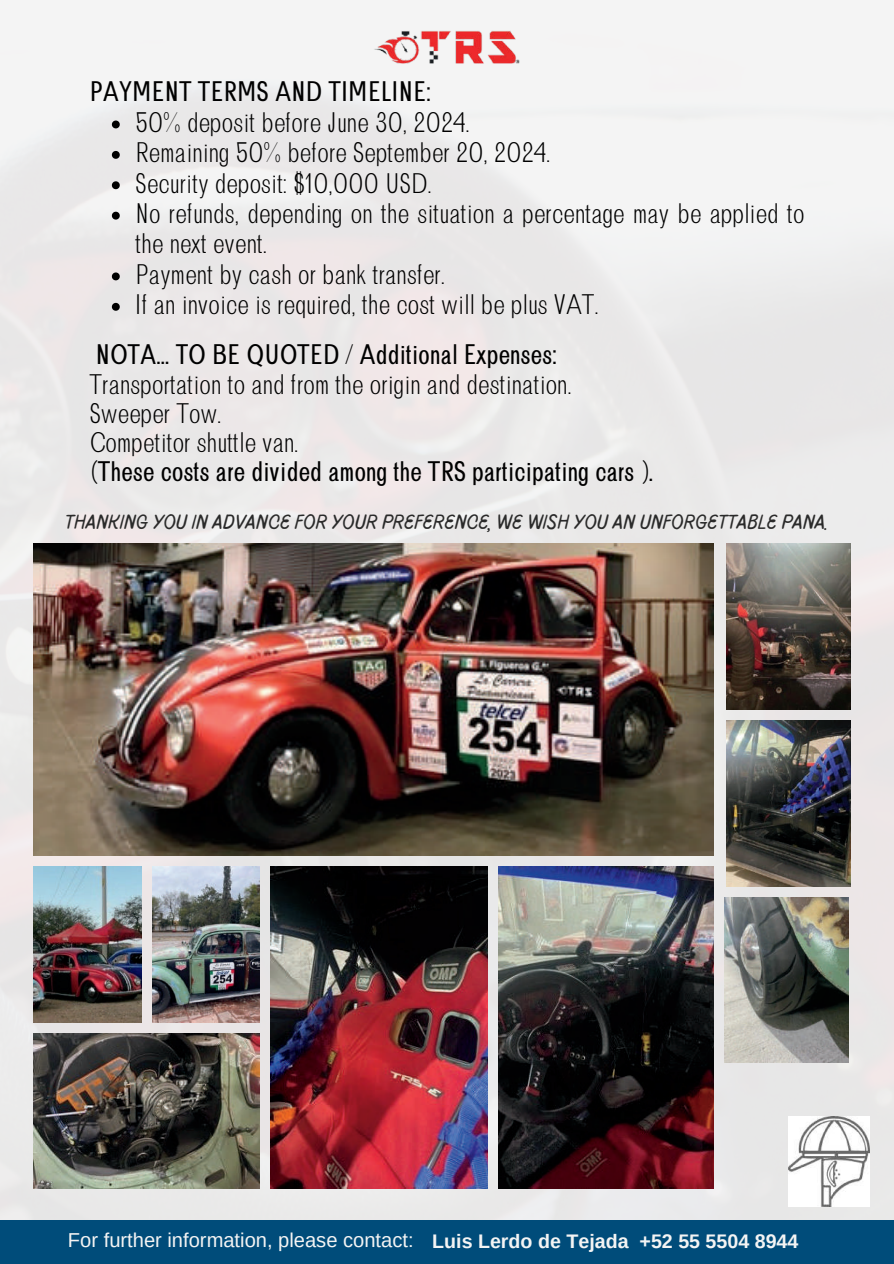
<style>
.page{position:relative;width:894px;height:1264px;background:#fff}
.page>*{position:absolute;margin:0;border:0;box-sizing:border-box;transform-origin:0 0}
.t1{font:300 27px/30.3px "Brendon";letter-spacing:.005em;color:#000}
.t2{font:27px "Brendon";letter-spacing:.005em;color:#000}
.t3{font:100 20.7px "Pluma";color:#2a2a2a}
.t4{font:20.1px "Arimo";color:#f4f4f4}
.s1{font-weight:700;font-size:19.65px}
</style>
<div class="page">
<img style="left:0;top:0;width:893px;height:1220px">
<div style="left:0;top:1220px;width:893px;height:43px;background:#004c7a"></div>
<img style="left:788px;top:1116px;width:81px;height:90px">
<svg style="left:112px;top:120px;width:8px;height:8px"></svg>
<svg style="left:112px;top:151px;width:8px;height:8px"></svg>
<svg style="left:112px;top:181px;width:8px;height:8px"></svg>
<svg style="left:112px;top:212px;width:8px;height:7px"></svg>
<svg style="left:112px;top:272px;width:8px;height:8px"></svg>
<svg style="left:112px;top:303px;width:8px;height:8px"></svg>
<img style="left:373px;top:30px;width:146px;height:34px">
<img style="left:726px;top:544px;width:123px;height:165px">
<img style="left:724px;top:897px;width:124px;height:165px">
<img style="left:726px;top:720px;width:123px;height:166px">
<img style="left:33px;top:544px;width:680px;height:311px">
<img style="left:33px;top:867px;width:108px;height:155px">
<img style="left:152px;top:867px;width:107px;height:155px">
<img style="left:271px;top:867px;width:216px;height:321px">
<img style="left:498px;top:867px;width:215px;height:321px">
<img style="left:33px;top:1033px;width:226px;height:155px">
<p class="t2" style="left:89px;top:76px;width:343px">PAYMENT TERMS AND TIMELINE:</p>
<p class="t1" style="left:135px;top:108px;width:670px">50% deposit before June 30, 2024.<br>Remaining 50% before September 20, 2024.<br>Security deposit: $10,000 USD.<br>No refunds, depending on the situation a percentage may be applied to the next event.<br>Payment by cash or bank transfer.<br>If an invoice is required, the cost will be plus VAT.</p>
<p class="t2" style="left:95px;top:339px;width:463px">NOTA… TO BE QUOTED / Additional Expenses:</p>
<p class="t1" style="left:89px;top:370px;width:483px;line-height:29.2px">Transportation to and from the origin and destination.<br>Sweeper Tow.<br>Competitor shuttle van.</p>
<p class="t2" style="left:89px;top:456px;width:565px">(These costs are divided among the TRS participating cars) .</p>
<p class="t3" style="left:65px;top:512px;width:765px">THANKING YOU IN ADVANCE FOR YOUR PREFERENCE, WE WISH YOU AN UNFORGETTABLE PANA.</p>
<p class="t4" style="left:68px;top:1228px;width:731px">For further information, please contact: <span class="s1">Luis Lerdo de Tejada +52 55 5504 8944</span></p>
</div>
